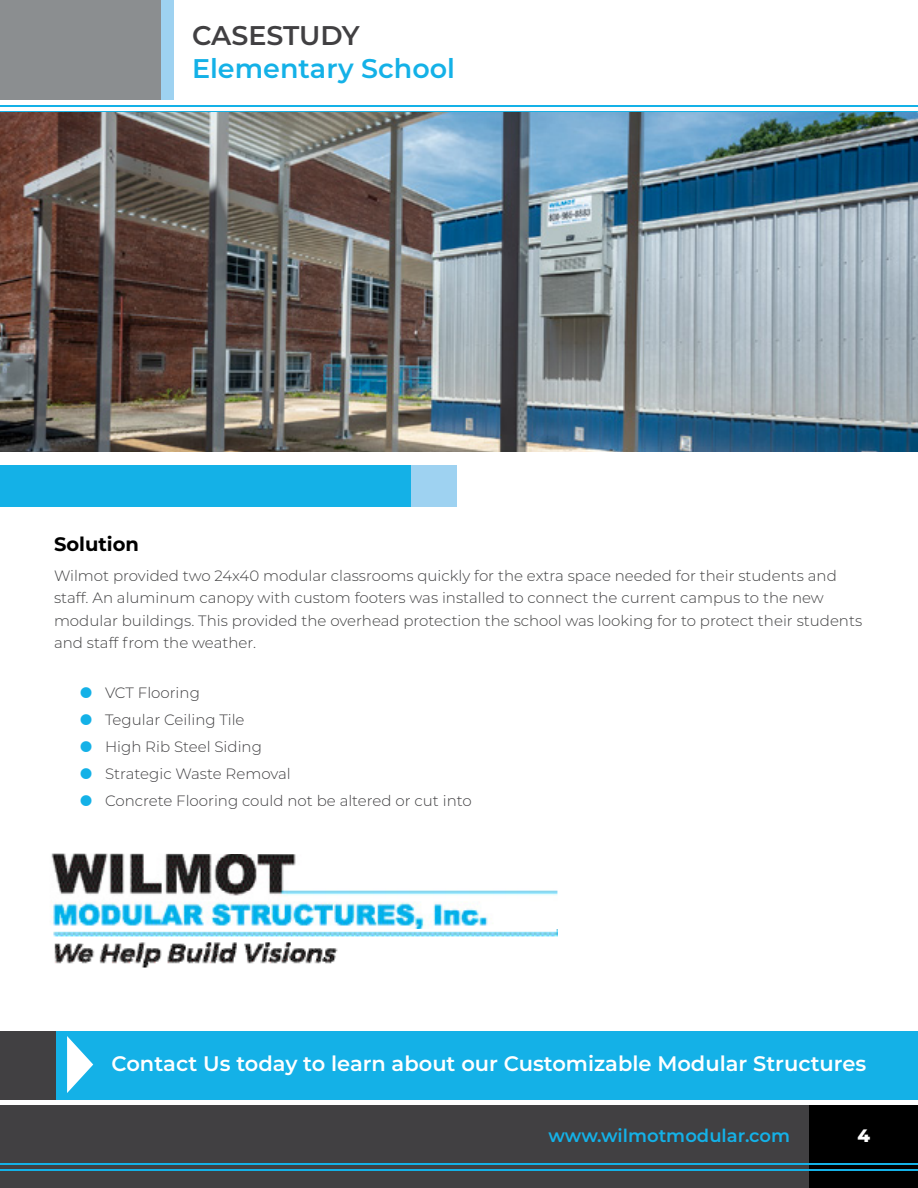
<style>
.page{position:relative;width:918px;height:1188px;background:#fff}
.page>*{position:absolute;margin:0;border:0;box-sizing:border-box;transform-origin:0 0}
.t1{font:600 27px "Montserrat";color:#14b1e7}
.t2{font:600 27px "Montserrat";letter-spacing:-.005em;color:#414042}
.t3{font:600 21px "Montserrat";color:#fff}
.t4{font:700 19.5px "Montserrat";color:#000}
.t5{font:600 18px "Montserrat";color:#14b1e7}
.t6{font:800 18px "Montserrat";color:#fff}
.t7{font:300 15px/22.5px "Montserrat";color:#404041}
.t8{font:300 15px/27px "Montserrat";color:#414042}
</style>
<div class="page">
<div style="left:0;top:0;width:167px;height:100px;background:#8b8e90"></div>
<div style="left:161px;top:0;width:13px;height:100px;background:#9ed2f1"></div>
<div style="left:0;top:1105px;width:918px;height:83px;background:#414042"></div>
<div style="left:809px;top:1105px;width:109px;height:83px;background:#000"></div>
<hr style="left:0;top:1169px;width:918px;height:2px;background:#14b1e7">
<hr style="left:0;top:1163px;width:918px;height:2px;background:#14b1e7">
<hr style="left:0;top:111px;width:918px;height:2px;background:#14b1e7">
<hr style="left:0;top:105px;width:918px;height:1px;background:#14b1e7">
<img style="left:51px;top:854px;width:506px;height:114px">
<div style="left:0;top:1031px;width:918px;height:68px;background:#14b1e7"></div>
<div style="left:1px;top:1031px;width:55px;height:68px;background:#414042"></div>
<svg style="left:67px;top:1036px;width:26px;height:57px"></svg>
<div style="left:0;top:465px;width:411px;height:41px;background:#14b1e7"></div>
<div style="left:411px;top:465px;width:45px;height:41px;background:#9ed2f1"></div>
<img style="left:0;top:113px;width:918px;height:339px">
<h1 class="t2" style="left:192px;top:17px;width:169px">CASESTUDY</h1>
<h1 class="t1" style="left:192px;top:50px;width:264px">Elementary School</h1>
<h3 class="t4" style="left:54px;top:530px;width:87px">Solution</h3>
<p class="t7" style="left:54px;top:564px;width:810px">Wilmot provided two 24x40 modular classrooms quickly for the extra space needed for their students and staff. An aluminum canopy with custom footers was installed to connect the current campus to the new modular buildings. This provided the overhead protection the school was looking for to protect their students and staff from the weather.</p>
<p class="t8" style="left:105px;top:679px;width:368px">VCT Flooring<br>Tegular Ceiling Tile<br>High Rib Steel Siding<br>Strategic Waste Removal<br>Concrete Flooring could not be altered or cut into</p>
<h2 class="t3" style="left:112px;top:1049px;width:756px">Contact Us today to learn about our Customizable Modular Structures</h2>
<p class="t5" style="left:549px;top:1122px;width:243px">www.wilmotmodular.com</p>
<p class="t6" style="left:857px;top:1122px;width:14px">4</p>
</div>
